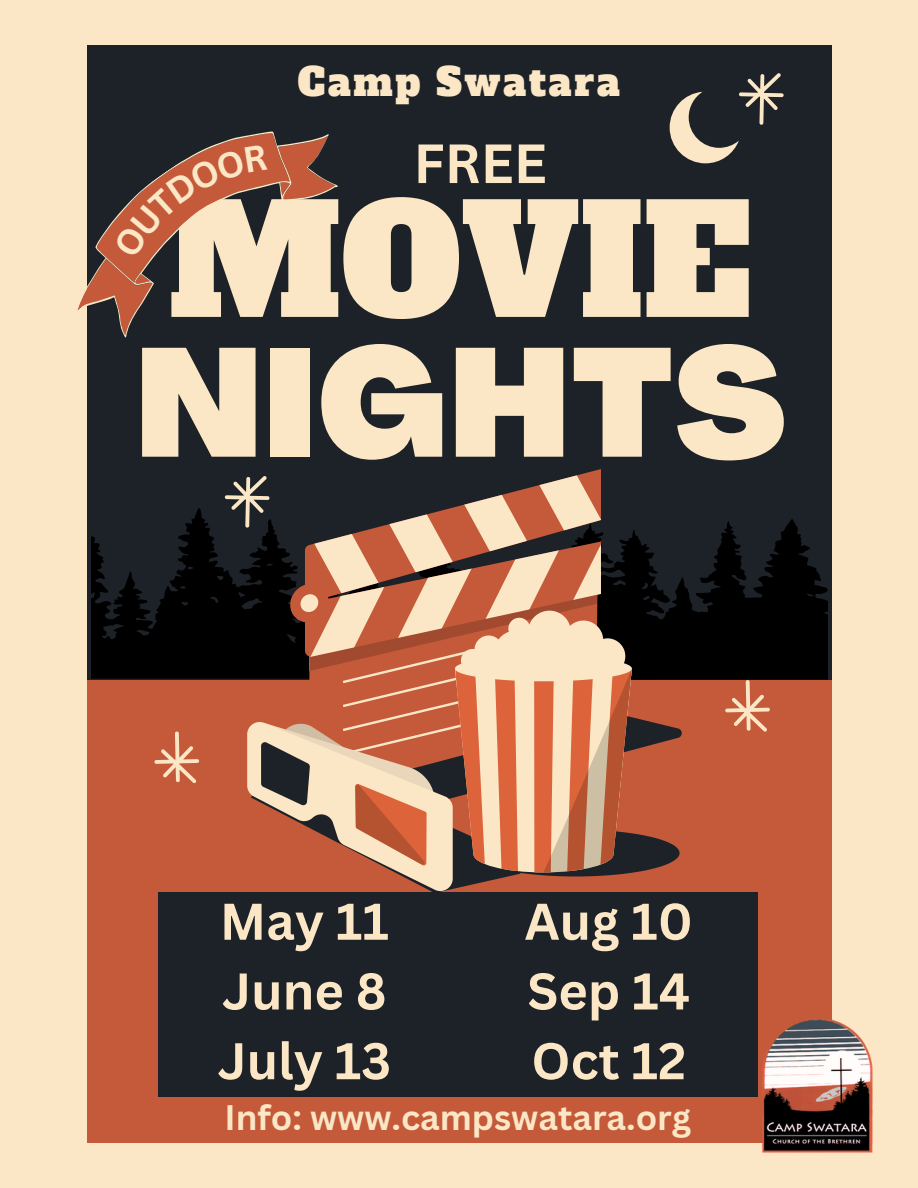
<style>
.page{position:relative;width:918px;height:1188px;background:#fbe7c6}
.page>*{position:absolute;margin:0;border:0;box-sizing:border-box;transform-origin:0 0}
.t1{font:900 151.35px "Agrandir";color:#fbe7c6}
.t2{font:151.35px "Alfa Slab One";color:#fbe7c6}
.t3{font:700 54px "Canva Sans";color:#fbe7c6}
.t4{font:700 50.4px "Canva Sans";color:#fbe7c6}
.t5{font:37.8px "Alfa Slab One";letter-spacing:.065em;color:#fbe7c6}
.t6{font:700 34.5px "Canva Sans";color:#fbe7c6}
</style>
<div class="page">
<div style="left:88px;top:45px;width:744px;height:1098px;background:#1d2228"></div>
<svg style="left:92px;top:508px;width:736px;height:172px;fill:#000"></svg>
<div style="left:88px;top:680px;width:744px;height:463px;background:#c55a3a"></div>
<div style="left:158px;top:892px;width:600px;height:204px;background:#1d2228"></div>
<svg style="left:225px;top:469px;width:457px;height:423px"></svg>
<svg style="left:725px;top:680px;width:45px;height:52px"></svg>
<svg style="left:154px;top:732px;width:45px;height:51px"></svg>
<svg style="left:670px;top:73px;width:114px;height:90px"></svg>
<img style="left:762px;top:1019px;width:111px;height:134px">
<svg style="left:77px;top:111px;width:261px;height:239px"></svg>
<p class="t5" style="left:298px;top:57px;width:324px">Camp Swatara</p>
<p class="t3" style="left:413px;top:125px;width:135px">FREE</p>
<p class="t2" style="left:168px;top:160px;width:585px">MOVIE</p>
<p class="t1" style="left:135px;top:343px;width:652px">NIGHTS</p>
<p class="t4" style="left:220px;top:886px;width:171px">May 11</p>
<p class="t4" style="left:222px;top:956px;width:166px">June 8</p>
<p class="t4" style="left:218px;top:1025px;width:175px">July 13</p>
<p class="t4" style="left:525px;top:886px;width:170px">Aug 10</p>
<p class="t4" style="left:527px;top:956px;width:164px">Sep 14</p>
<p class="t4" style="left:531px;top:1025px;width:156px">Oct 12</p>
<p class="t6" style="left:224px;top:1093px;width:468px">Info: www.campswatara.org</p>
</div>
